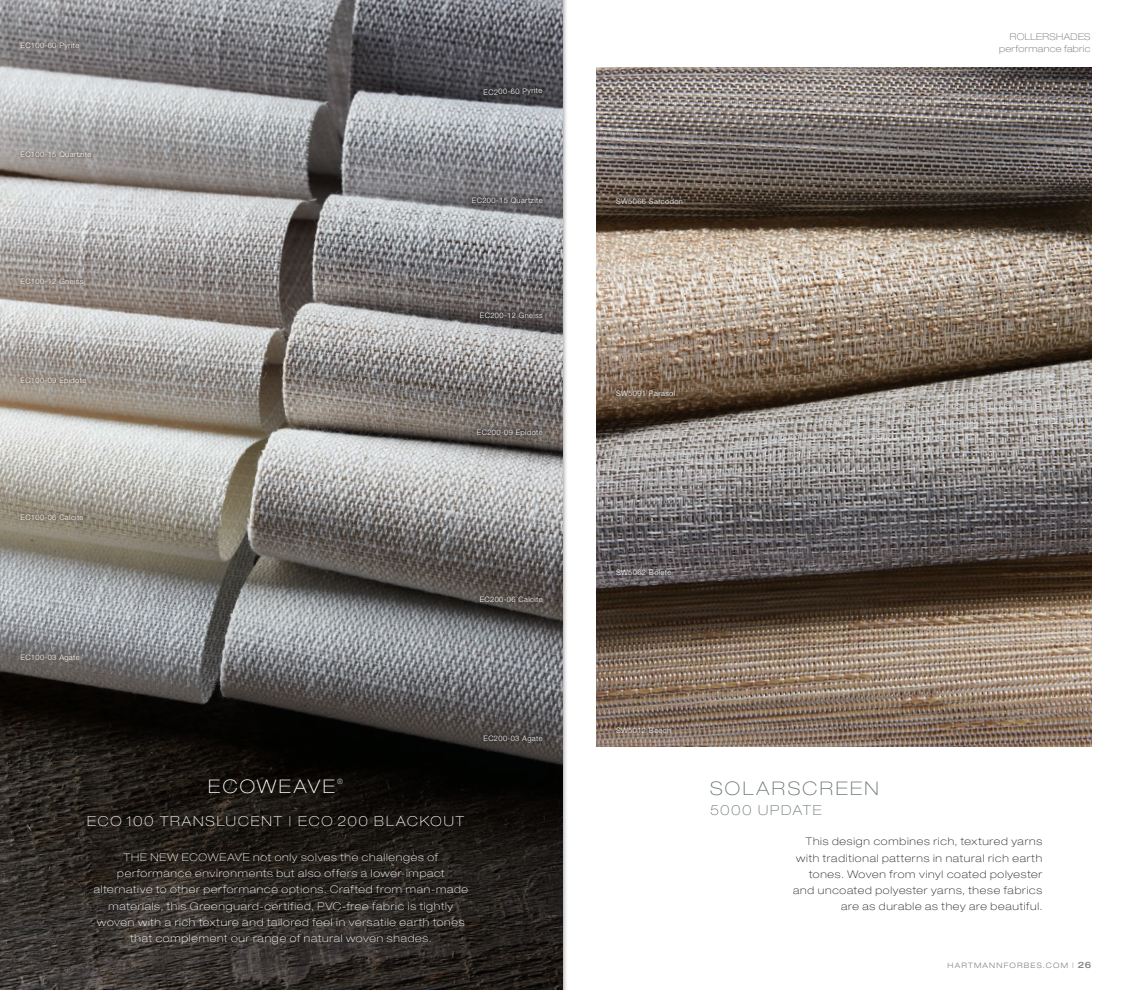
<style>
.page{position:relative;width:1125px;height:990px;background:#fff}
.page>*{position:absolute;margin:0;border:0;box-sizing:border-box;transform-origin:0 0}
.Series_Header{font:100 expanded 18.75px "Helvetica Neue LT Std";letter-spacing:.13em;color:#6c7870}
.Series_Header-2{font:100 expanded 18.75px "Helvetica Neue LT Std";letter-spacing:.125em;color:#fff}
.Series_Header-3{font:100 expanded 13.75px "Helvetica Neue LT Std";letter-spacing:.135em;color:#fff}
.Series_Header-4{font:100 expanded 13.75px "Helvetica Neue LT Std";letter-spacing:.13em;color:#6c7870}
.Body_Copy_-_Align_Le{font:100 expanded 10.62px/16.2px "Helvetica Neue LT Std";letter-spacing:.075em;color:#fff;text-align:center}
.Body_Copy_-_Align_Le-2{font:100 expanded 10.62px/16.2px "Helvetica Neue LT Std";letter-spacing:.07em;color:#231f20;text-align:right}
.Page_Header{font:100 expanded 9.38px/11.2px "Helvetica Neue LT Std";letter-spacing:.04em;color:#6c6d70;text-align:right}
.Swatch_-_Number___Na{font:300 7.5px "Helvetica Neue LT Std";letter-spacing:.05em;color:#fff}
.t1{font:300 expanded 7.5px "Helvetica Neue LT Std";letter-spacing:.16em;color:#808285}
.Series_Header-5{font:100 expanded 7.25px "Helvetica Neue LT Std";color:#fff}
.s1{font-weight:500;font-size:8.75px}
</style>
<div class="page">
<div style="left:0;top:0;width:567px;height:990px;background:#231f20;opacity:.57"></div>
<div style="left:18px;top:39px;width:64px;height:13px;background:#6c5f55;opacity:.75"></div>
<div style="left:18px;top:149px;width:76px;height:12px;background:#6c5f55;opacity:.75"></div>
<div style="left:18px;top:276px;width:68px;height:11px;background:#6c5f55;opacity:.75"></div>
<div style="left:18px;top:374px;width:71px;height:13px;background:#6c5f55;opacity:.75"></div>
<div style="left:18px;top:512px;width:69px;height:11px;background:#6c5f55;opacity:.75"></div>
<div style="left:18px;top:652px;width:65px;height:13px;background:#6c5f55;opacity:.75"></div>
<div style="left:479px;top:730px;width:69px;height:17px;background:#231f20;opacity:.57"></div>
<div style="left:475px;top:592px;width:72px;height:15px;background:#231f20;opacity:.57"></div>
<div style="left:473px;top:424px;width:74px;height:17px;background:#231f20;opacity:.57"></div>
<div style="left:476px;top:307px;width:72px;height:16px;background:#231f20;opacity:.57"></div>
<div style="left:468px;top:193px;width:80px;height:15px;background:#231f20;opacity:.57"></div>
<svg style="left:479px;top:82px;width:68px;height:19px"></svg>
<img style="left:596px;top:68px;width:495px;height:678px">
<div style="left:611px;top:723px;width:65px;height:15px;background:#231f20;opacity:.75"></div>
<div style="left:611px;top:386px;width:69px;height:15px;background:#231f20;opacity:.75"></div>
<div style="left:611px;top:565px;width:65px;height:15px;background:#231f20;opacity:.75"></div>
<div style="left:611px;top:193px;width:77px;height:16px;background:#231f20;opacity:.75"></div>
<p class="Swatch_-_Number___Na" style="left:21px;top:40px;width:60px">EC100-60 Pyrite</p>
<p class="Swatch_-_Number___Na" style="left:21px;top:150px;width:72px">EC100-15 Quartzite</p>
<p class="Swatch_-_Number___Na" style="left:21px;top:277px;width:64px">EC100-12 Gneiss</p>
<p class="Swatch_-_Number___Na" style="left:21px;top:375px;width:67px">EC100-09 Epidote</p>
<p class="Swatch_-_Number___Na" style="left:483px;top:88px;width:60px;rotate:-2deg">EC200-60 Pyrite</p>
<p class="Swatch_-_Number___Na" style="left:472px;top:196px;width:72px">EC200-15 Quartzite</p>
<p class="Swatch_-_Number___Na" style="left:480px;top:311px;width:64px">EC200-12 Gneiss</p>
<p class="Swatch_-_Number___Na" style="left:477px;top:428px;width:67px">EC200-09 Epidote</p>
<p class="Swatch_-_Number___Na" style="left:21px;top:513px;width:65px">EC100-06 Calcite</p>
<p class="Swatch_-_Number___Na" style="left:21px;top:653px;width:61px">EC100-03 Agate</p>
<p class="Swatch_-_Number___Na" style="left:480px;top:595px;width:65px">EC200-06 Calcite</p>
<p class="Series_Header-2" style="left:208px;top:775px;width:128px">ECOWEAVE</p>
<p class="Series_Header-5" style="left:337px;top:777px;width:7px">®</p>
<p class="Series_Header-3" style="left:87px;top:813px;width:378px">ECO 100 TRANSLUCENT | ECO 200 BLACKOUT</p>
<p class="Swatch_-_Number___Na" style="left:484px;top:734px;width:61px">EC200-03 Agate</p>
<p class="Body_Copy_-_Align_Le" style="left:94px;top:849px;width:376px">THE NEW ECOWEAVE not only solves the challenges of performance environments but also offers a lower-impact alternative to other performance options. Crafted from man-made materials, this Greenguard-certified, PVC-free fabric is tightly woven with a rich texture and tailored feel in versatile earth tones that complement our range of natural woven shades.</p>
<p class="Swatch_-_Number___Na" style="left:616px;top:196px;width:68px">SW5066 Sarcodon</p>
<p class="Page_Header" style="left:999px;top:31px;width:93px">ROLLERSHADES performance fabric</p>
<p class="Swatch_-_Number___Na" style="left:616px;top:389px;width:61px">SW5091 Parasol</p>
<p class="Swatch_-_Number___Na" style="left:616px;top:568px;width:57px">SW5062 Bolete</p>
<p class="Swatch_-_Number___Na" style="left:616px;top:726px;width:57px">SW5012 Beech</p>
<p class="Series_Header" style="left:710px;top:778px;width:170px">SOLARSCREEN</p>
<p class="Series_Header-4" style="left:710px;top:802px;width:113px">5000 UPDATE</p>
<p class="Body_Copy_-_Align_Le-2" style="left:793px;top:833px;width:251px">This design combines rich, textured yarns with traditional patterns in natural rich earth tones. Woven from vinyl coated polyester and uncoated polyester yarns, these fabrics are as durable as they are beautiful.</p>
<p class="t1" style="left:948px;top:960px;width:145px">HARTMANNFORBES.COM | <span class="s1">26</span></p>
</div>
